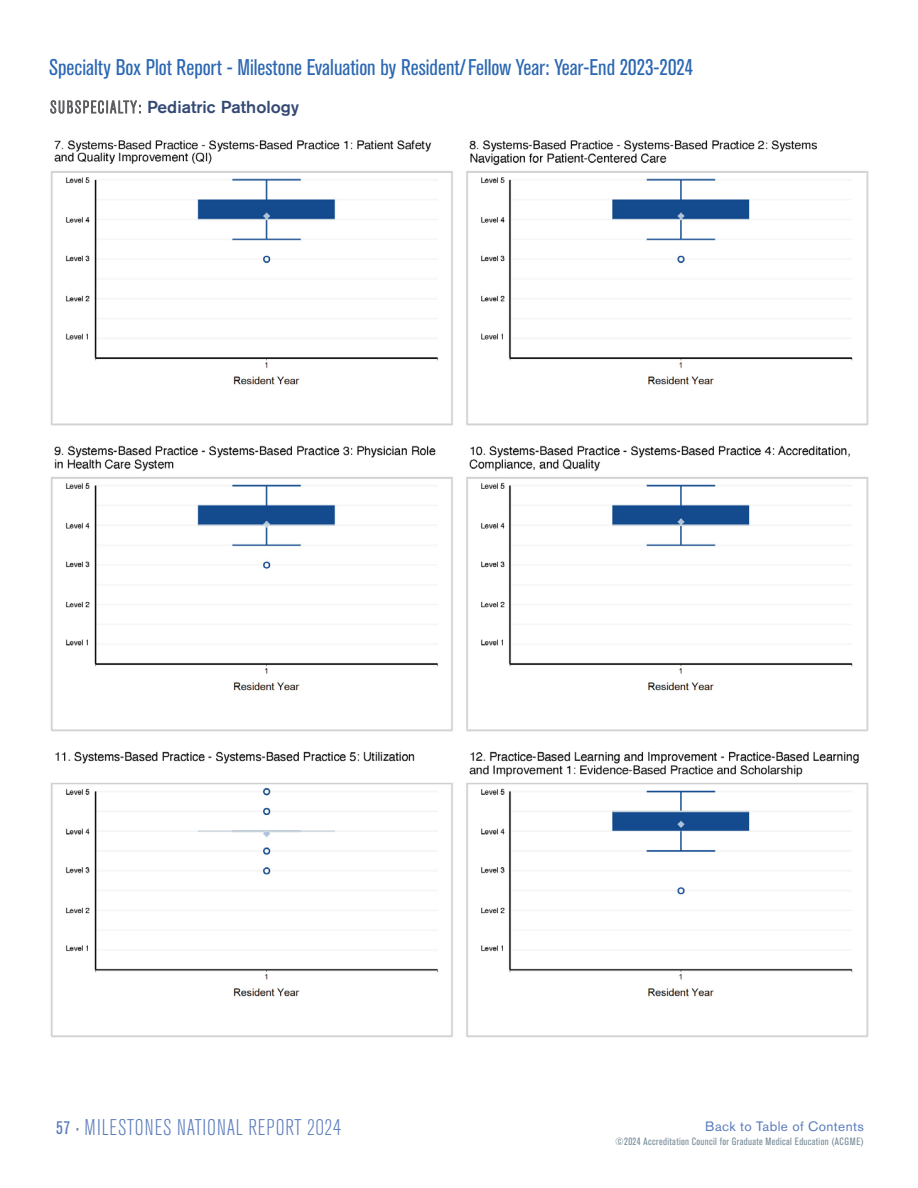
<style>
.page{position:relative;width:918px;height:1188px;background:#fff}
.page>*{position:absolute;margin:0;border:0;box-sizing:border-box;transform-origin:0 0}
.t1{font:condensed 22.5px "Akzidenz Grotesk BE";color:#2b67b2}
.t2{font:300 condensed 22.5px "Akzidenz Grotesk BE";letter-spacing:.03em;color:#5a7bbd}
.BoxPlot-Specialty_Name{font:500 17.25px "Akzidenz Grotesk BE";color:#334974}
.t3{font:13.5px "Akzidenz Grotesk BE";letter-spacing:.03em;color:#5a7bbd}
.t4{font:condensed 10.5px "Akzidenz Grotesk BE";letter-spacing:.03em;color:#788c98}
.s1{font-weight:300;font-stretch:condensed;color:#57585b}
.s2{font-weight:400;font-size:18px}
.s3{font-weight:400;font-size:10.5px;color:#788c98}
</style>
<div class="page">
<img style="left:50px;top:140px;width:819px;height:898px">
<p class="t1" style="left:49px;top:55px;width:646px">Specialty Box Plot Report - Milestone Evaluation by Resident/Fellow Year: Year-End 2023-2024</p>
<p class="BoxPlot-Specialty_Name" style="left:50px;top:96px;width:250px"><span class="s1">SUBSPECIALTY:</span> Pediatric Pathology</p>
<p class="t2" style="left:56px;top:1116px;width:286px"><span class="s2">57</span> <span class="s3">•</span> MILESTONES NATIONAL REPORT 2024</p>
<p class="t3" style="left:705px;top:1118px;width:160px">Back to Table of Contents</p>
<p class="t4" style="left:615px;top:1135px;width:250px">©2024 Accreditation Council for Graduate Medical Education (ACGME)</p>
</div>
